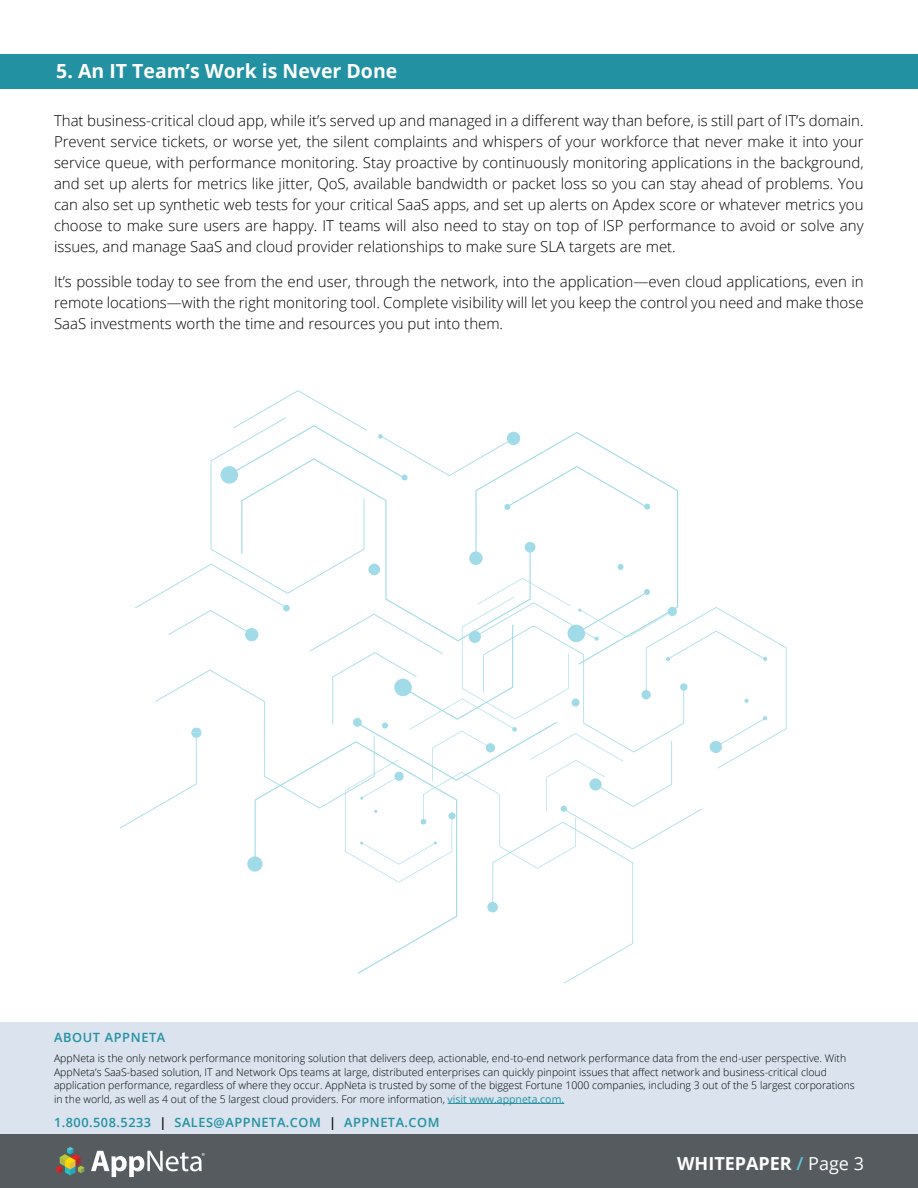
<style>
.page{position:relative;width:918px;height:1188px;background:#fff}
.page>*{position:absolute;margin:0;border:0;box-sizing:border-box;transform-origin:0 0}
.t1{font:700 19.5px "Open Sans";color:#fff}
.t2{font:700 18px "Open Sans";color:#fff}
.t3{font:300 15px/21px "Open Sans";color:#000;text-align:justify}
.t4{font:600 12.75px "Open Sans";letter-spacing:.04em;color:#2291a1}
.t5{font:300 10.5px/13.5px "Open Sans";color:#000101}
.s1{font-weight:400;color:#2291a1}
.s2{color:#000101}
.s3{font-weight:600;color:#5bc7d6}
.s4{font-weight:400}
</style>
<div class="page">
<div style="left:0;top:1134px;width:918px;height:54px;background:#565b5f"></div>
<svg style="left:91px;top:1151px;width:114px;height:26px"></svg>
<svg style="left:56px;top:1147px;width:28px;height:28px"></svg>
<div style="left:0;top:1023px;width:918px;height:111px;background:#dae3ee"></div>
<hr style="left:448px;top:1103px;width:116px;height:1px;background:#2291a1">
<div style="left:0;top:54px;width:918px;height:34px;background:#2291a1"></div>
<svg style="left:120px;top:390px;width:667px;height:594px"></svg>
<div style="left:353px;top:718px;width:9px;height:9px;background:#a1dbe8;border-radius:50%"></div>
<div style="left:247px;top:856px;width:16px;height:16px;background:#a1dbe8;border-radius:50%"></div>
<h1 class="t1" style="left:56px;top:58px;width:343px">5. An IT Team’s Work is Never Done</h1>
<p class="t3" style="left:54px;top:110px;width:811px">That business-critical cloud app, while it’s served up and managed in a different way than before, is still part of IT’s domain.<br>Prevent service tickets, or worse yet, the silent complaints and whispers of your workforce that never make it into your service queue, with performance monitoring. Stay proactive by continuously monitoring applications in the background, and set up alerts for metrics like jitter, QoS, available bandwidth or packet loss so you can stay ahead of problems. You can also set up synthetic web tests for your critical SaaS apps, and set up alerts on Apdex score or whatever metrics you choose to make sure users are happy. IT teams will also need to stay on top of ISP performance to avoid or solve any issues, and manage SaaS and cloud provider relationships to make sure SLA targets are met.</p>
<p class="t3" style="left:54px;top:270px;width:811px">It’s possible today to see from the end user, through the network, into the application—even cloud applications, even in remote locations—with the right monitoring tool. Complete visibility will let you keep the control you need and make those SaaS investments worth the time and resources you put into them.</p>
<p class="t4" style="left:54px;top:1029px;width:113px">ABOUT APPNETA</p>
<p class="t5" style="left:54px;top:1051px;width:802px">AppNeta is the only network performance monitoring solution that delivers deep, actionable, end-to-end network performance data from the end-user perspective. With AppNeta’s SaaS-based solution, IT and Network Ops teams at large, distributed enterprises can quickly pinpoint issues that affect network and business-critical cloud application performance, regardless of where they occur. AppNeta is trusted by some of the biggest Fortune 1000 companies, including 3 out of the 5 largest corporations in the world, as well as 4 out of the 5 largest cloud providers. For more information, <span class="s1">visit www.appneta.com.</span></p>
<p class="t4" style="left:54px;top:1113px;width:387px">1.800.508.5233 <span class="s2">|</span> SALES@APPNETA.COM <span class="s2">|</span> APPNETA.COM</p>
<p class="t2" style="left:677px;top:1151px;width:188px">WHITEPAPER <span class="s3">/</span> <span class="s4">Page 3</span></p>
</div>
